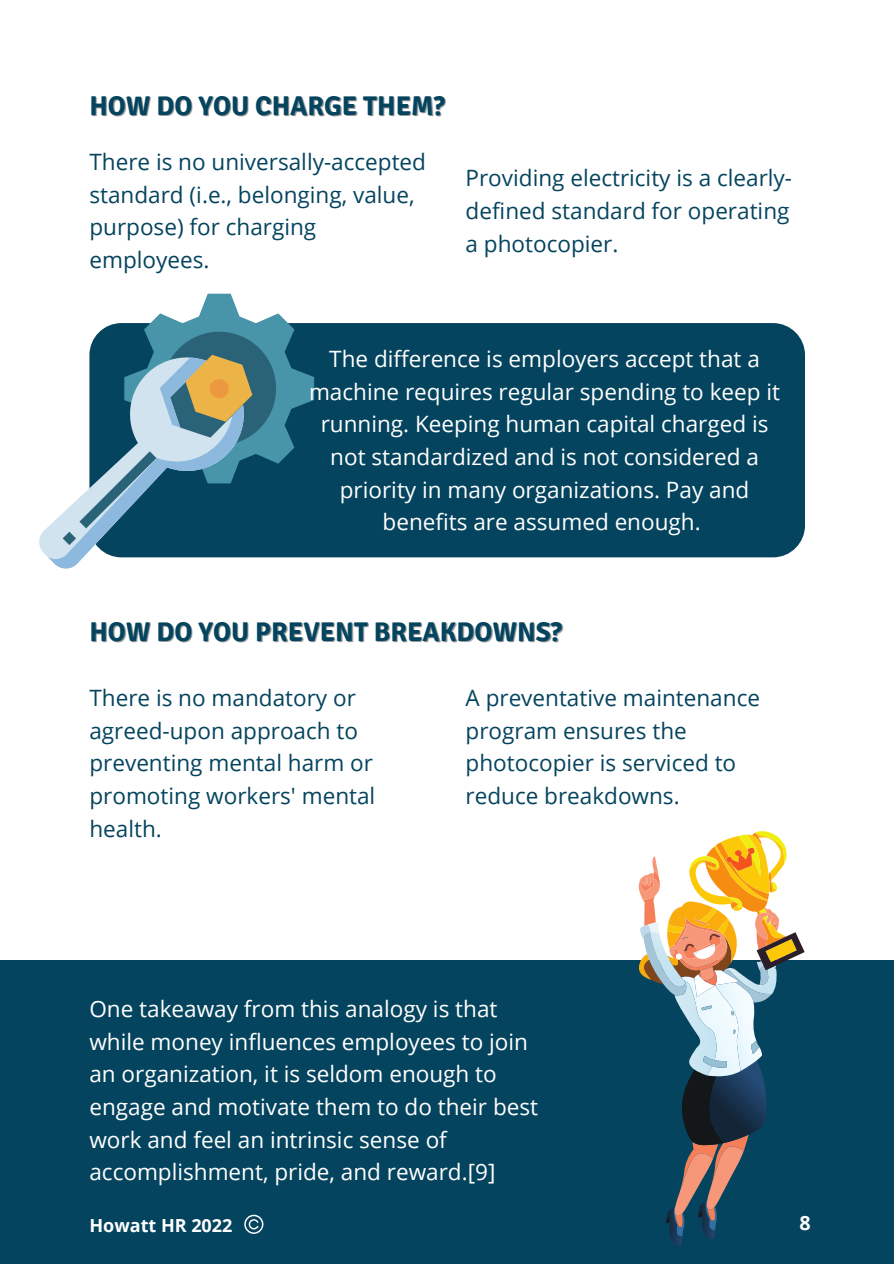
<style>
.page{position:relative;width:894px;height:1264px;background:#fff}
.page>*{position:absolute;margin:0;border:0;box-sizing:border-box;transform-origin:0 0}
.t1{font:700 27px "Signika";color:#05445e}
.t2{font:22.5px/32.7px "Open Sans";color:#fff;text-align:center}
.t3{font:22.5px/32.7px "Open Sans";color:#05445e}
.t4{font:700 19.65px "Open Sans";color:#fff}
.t5{font:700 18px "Open Sans";color:#fff}
</style>
<div class="page">
<div style="left:89px;top:323px;width:715px;height:234px;background:#05445e;border-radius:32px"></div>
<svg style="left:39px;top:294px;width:275px;height:274px"></svg>
<div style="left:0;top:960px;width:893px;height:303px;background:#05445e"></div>
<svg style="left:638px;top:831px;width:166px;height:414px"></svg>
<svg style="left:244px;top:1214px;width:19px;height:19px"></svg>
<p class="t1" style="left:89px;top:89px;width:357px">HOW DO YOU CHARGE THEM?</p>
<p class="t3" style="left:89px;top:145px;width:338px">There is no universally-accepted standard (i.e., belonging, value, purpose) for charging employees.</p>
<p class="t3" style="left:465px;top:161px;width:328px">Providing electricity is a clearly&shy;defined standard for operating a photocopier.</p>
<p class="t2" style="left:309px;top:342px;width:472px">The difference is employers accept that a machine requires regular spending to keep it running. Keeping human capital charged is not standardized and is not considered a priority in many organizations. Pay and benefits are assumed enough.</p>
<p class="t1" style="left:89px;top:616px;width:474px">HOW DO YOU PREVENT BREAKDOWNS?</p>
<p class="t3" style="left:89px;top:680px;width:287px">There is no mandatory or agreed-upon approach to preventing mental harm or promoting workers' mental health.</p>
<p class="t3" style="left:465px;top:680px;width:296px">A preventative maintenance program ensures the photocopier is serviced to reduce breakdowns.</p>
<p class="t2" style="left:89px;top:991px;width:450px;text-align:left">One takeaway from this analogy is that while money influences employees to join an organization, it is seldom enough to engage and motivate them to do their best work and feel an intrinsic sense of accomplishment, pride, and reward.[9]</p>
<p class="t5" style="left:89px;top:1212px;width:144px">Howatt HR 2022</p>
<p class="t4" style="left:799px;top:1208px;width:13px">8</p>
</div>
